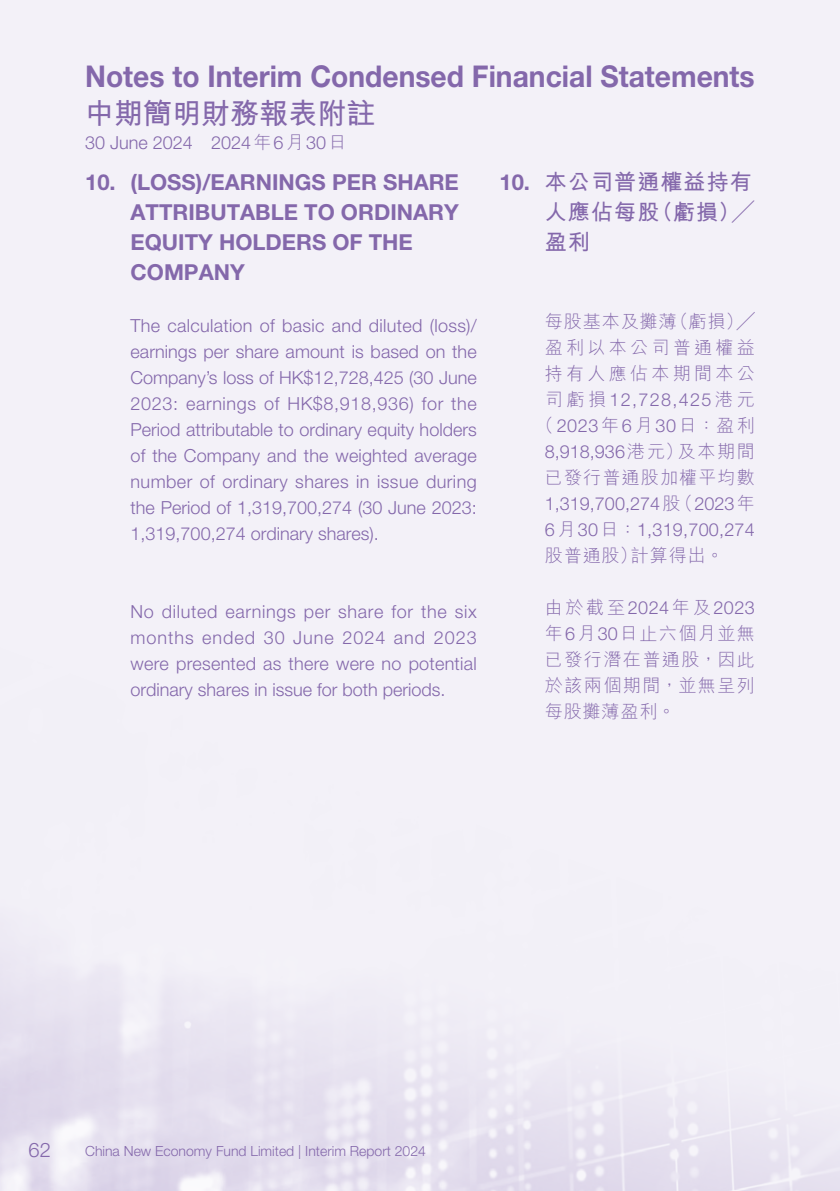
<style>
.page{position:relative;width:840px;height:1191px;background:#fff}
.page>*{position:absolute;margin:0;border:0;box-sizing:border-box;transform-origin:0 0}
.t1{font:700 30px "Helvetica Neue LT Std";color:#8468ab;scale:.94 1}
.t2{font:700 29px "M Hei HK";color:#8468ab}
.t3{font:700 22px/30px "Helvetica Neue LT Std";color:#8468ab}
.t4{font:700 22px/30px "M Hei HK";letter-spacing:.05em;color:#8468ab;text-align:justify}
.t5{font:300 20px "Helvetica Neue LT Std";color:#8468ab}
.t6{font:300 18px/26px "Helvetica Neue LT Std";color:#8468ab;text-align:justify}
.t7{font:300 18px/26px "M Hei HK";letter-spacing:.08em;color:#8468ab;text-align:justify}
.t8{font:300 18px "Helvetica Neue LT Std";letter-spacing:.025em;color:#8468ab}
.t9{font:300 18px "M Hei HK";letter-spacing:.05em;color:#8468ab}
.t10{font:300 14px "Helvetica Neue LT Std";color:#8468ab}
.s1{font-family:"M Hei HK"}
.s2{font-family:"Helvetica Neue LT Std"}
</style>
<div class="page">
<div style="left:0;top:0;width:839px;height:1191px;background:#f3f1f8"></div>
<h1 class="t1" style="left:85px;top:58px;width:713px">Notes to Interim Condensed Financial Statements</h1>
<h2 class="t2" style="left:85px;top:93px;width:291px">中期簡明財務報表附註</h2>
<p class="t6" style="left:85px;top:130px;width:263px">30 June 2024 2024<span class="s1">年</span>6<span class="s1">月</span>30<span class="s1">日</span></p>
<p class="t3" style="left:130px;top:166px;width:330px;text-indent:-45px">10. (LOSS)/EARNINGS PER SHARE<br>ATTRIBUTABLE TO ORDINARY<br>EQUITY HOLDERS OF THE<br>COMPANY</p>
<p class="t6" style="left:130px;top:312px;width:348px">The calculation of basic and diluted (loss)/ earnings per share amount is based on the Company’s loss of HK$12,728,425 (30 June 2023: earnings of HK$8,918,936) for the Period attributable to ordinary equity holders of the Company and the weighted average number of ordinary shares in issue during the Period of 1,319,700,274 (30 June 2023:<br>1,319,700,274 ordinary shares).</p>
<p class="t6" style="left:130px;top:598px;width:347px">No diluted earnings per share for the six months ended 30 June 2024 and 2023 were presented as there were no potential ordinary shares in issue for both periods.</p>
<p class="t4" style="left:544px;top:165px;width:210px;text-indent:-45px"><span class="s2">10.</span> 本公司普通權益持有人應佔每股（虧損）╱盈利</p>
<p class="t7" style="left:544px;top:308px;width:211px">每股基本及攤薄（虧損）╱盈利以本公司普通權益持有人應佔本期間本公</p>
<p class="t6" style="left:544px;top:386px;width:211px"><span class="s1">司虧損</span> 12,728,425 <span class="s1">港元</span></p>
<p class="t7" style="left:535px;top:412px;width:220px">（<span class="s2">2023</span>年<span class="s2">6</span>月<span class="s2">30</span>日：盈利</p>
<p class="t6" style="left:544px;top:438px;width:211px">8,918,936<span class="s1">港元）及本期間</span></p>
<p class="t7" style="left:544px;top:464px;width:211px">已發行普通股加權平均數</p>
<p class="t6" style="left:544px;top:490px;width:211px">1,319,700,274<span class="s1">股（</span>2023<span class="s1">年<br></span>6<span class="s1">月</span>30<span class="s1">日：</span>1,319,700,274</p>
<p class="t9" style="left:544px;top:546px;width:180px">股普通股）計算得出。</p>
<p class="t8" style="left:544px;top:597px;width:211px"><span class="s1">由於截至</span>2024<span class="s1">年及</span>2023</p>
<p class="t7" style="left:544px;top:620px;width:211px">年<span class="s2">6</span>月<span class="s2">30</span>日止六個月並無已發行潛在普通股，因此於該兩個期間，並無呈列每股攤薄盈利。</p>
<p class="t5" style="left:29px;top:1137px;width:24px">62</p>
<p class="t10" style="left:85px;top:1142px;width:342px">China New Economy Fund Limited | Interim Report 2024</p>
</div>
